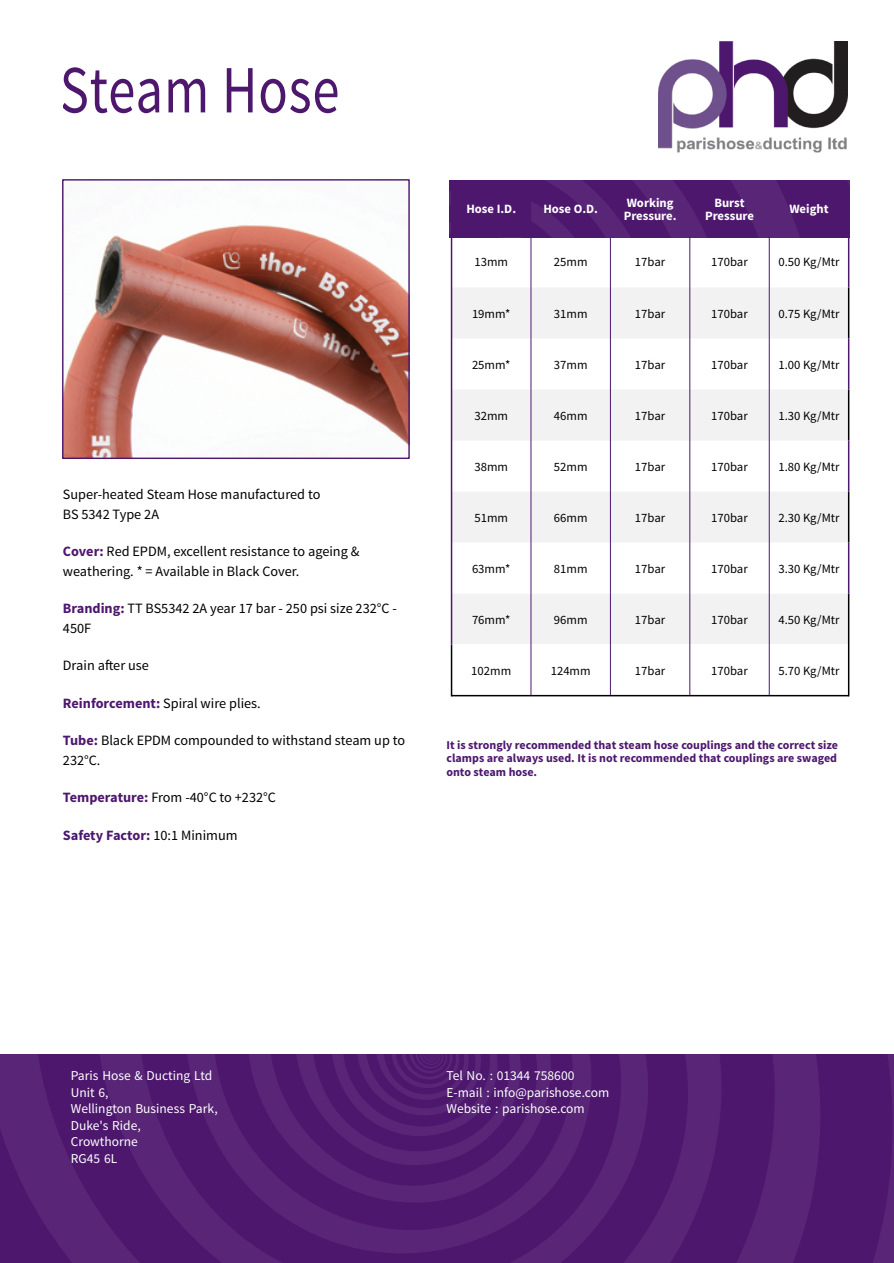
<style>
.page{position:relative;width:894px;height:1263px;background:#fff}
.page>*{position:absolute;margin:0;border:0;box-sizing:border-box;transform-origin:0 0}
.t1{font:67.5px "Source Sans Pro";letter-spacing:.015em;color:#4d176e;scale:.81 1}
.t2{font:14.25px "Source Sans Pro";color:#000}
.t3{font:700 14.25px "Source Sans Pro";color:#4d176e}
.t4{font:13.5px "Source Sans Pro";color:#fff}
.t5{font:12.75px "Source Sans Pro";color:#000}
.t6{font:700 12.75px "Source Sans Pro";color:#fff}
.t7{font:700 12px "Source Sans Pro";color:#4d176e}
.s1{font-weight:700;color:#4d176e}
.s2{font-weight:400;color:#000}
</style>
<div class="page">
<svg style="left:0;top:1054px;width:894px;height:209px;background:#511c71"></svg>
<img style="left:659px;top:42px;width:189px;height:111px">
<svg style="left:450px;top:180px;width:400px;height:57px;background:#511c71"></svg>
<img style="left:64px;top:225px;width:344px;height:232px">
<div style="left:62px;top:179px;width:348px;height:280px;border:1px solid #4d176e"></div>
<div style="left:452px;top:181px;width:79px;height:55px;background:#4d176e"></div>
<svg style="left:452px;top:287px;width:396px;height:358px;fill:#f2f2f2"></svg>
<hr style="left:848px;top:287px;width:1px;height:52px;background:#000">
<hr style="left:848px;top:390px;width:1px;height:51px;background:#000">
<hr style="left:848px;top:492px;width:1px;height:51px;background:#000">
<hr style="left:848px;top:594px;width:1px;height:102px;background:#000">
<hr style="left:451px;top:645px;width:1px;height:51px;background:#000">
<hr style="left:531px;top:236px;width:1px;height:459px;background:#4d176e">
<hr style="left:610px;top:236px;width:1px;height:459px;background:#4d176e">
<hr style="left:690px;top:236px;width:1px;height:459px;background:#4d176e">
<hr style="left:769px;top:236px;width:1px;height:459px;background:#4d176e">
<hr style="left:451px;top:236px;width:1px;height:409px;background:#4d176e">
<hr style="left:848px;top:236px;width:1px;height:51px;background:#4d176e">
<hr style="left:848px;top:339px;width:1px;height:51px;background:#4d176e">
<hr style="left:848px;top:441px;width:1px;height:51px;background:#4d176e">
<hr style="left:848px;top:543px;width:1px;height:51px;background:#4d176e">
<hr style="left:452px;top:695px;width:397px;height:1px;background:#000">
<p class="t1" style="left:60px;top:62px;width:347px">Steam Hose</p>
<p class="t2" style="left:63px;top:488px;width:259px">Super-heated Steam Hose manufactured to</p>
<p class="t2" style="left:63px;top:508px;width:98px">BS 5342 Type 2A</p>
<p class="t2" style="left:63px;top:545px;width:298px"><span class="s1">Cover:</span> Red EPDM, excellent resistance to ageing &amp;</p>
<p class="t2" style="left:63px;top:565px;width:238px">weathering. * = Available in Black Cover.</p>
<p class="t2" style="left:63px;top:602px;width:336px"><span class="s1">Branding:</span> TT BS5342 2A year 17 bar - 250 psi size 232°C -</p>
<p class="t2" style="left:63px;top:622px;width:30px">450F</p>
<p class="t2" style="left:63px;top:659px;width:88px">Drain after use</p>
<p class="t2" style="left:63px;top:697px;width:199px"><span class="s1">Reinforcement:</span> Spiral wire plies.</p>
<p class="t2" style="left:63px;top:734px;width:344px"><span class="s1">Tube:</span> Black EPDM compounded to withstand steam up to</p>
<p class="t2" style="left:63px;top:754px;width:39px">232°C.</p>
<p class="t2" style="left:63px;top:791px;width:215px"><span class="s1">Temperature:</span> From -40°C to +232°C</p>
<p class="t3" style="left:63px;top:829px;width:176px">Safety Factor: <span class="s2">10:1 Minimum</span></p>
<p class="t6" style="left:466px;top:204px;width:51px">Hose I.D.</p>
<p class="t6" style="left:543px;top:204px;width:56px">Hose O.D.</p>
<p class="t6" style="left:627px;top:197px;width:48px">Working</p>
<p class="t6" style="left:624px;top:210px;width:54px">Pressure.</p>
<p class="t6" style="left:714px;top:197px;width:32px">Burst</p>
<p class="t6" style="left:705px;top:210px;width:51px">Pressure</p>
<p class="t6" style="left:789px;top:204px;width:41px">Weight</p>
<p class="t5" style="left:474px;top:257px;width:35px">13mm</p>
<p class="t5" style="left:554px;top:257px;width:35px">25mm</p>
<p class="t5" style="left:635px;top:257px;width:32px">17bar</p>
<p class="t5" style="left:711px;top:257px;width:38px">170bar</p>
<p class="t5" style="left:778px;top:257px;width:63px">0.50 Kg/Mtr</p>
<p class="t5" style="left:472px;top:308px;width:40px">19mm*</p>
<p class="t5" style="left:554px;top:308px;width:35px">31mm</p>
<p class="t5" style="left:635px;top:308px;width:32px">17bar</p>
<p class="t5" style="left:711px;top:308px;width:38px">170bar</p>
<p class="t5" style="left:778px;top:308px;width:63px">0.75 Kg/Mtr</p>
<p class="t5" style="left:472px;top:359px;width:40px">25mm*</p>
<p class="t5" style="left:554px;top:359px;width:35px">37mm</p>
<p class="t5" style="left:635px;top:359px;width:32px">17bar</p>
<p class="t5" style="left:711px;top:359px;width:38px">170bar</p>
<p class="t5" style="left:778px;top:359px;width:63px">1.00 Kg/Mtr</p>
<p class="t5" style="left:474px;top:410px;width:35px">32mm</p>
<p class="t5" style="left:554px;top:410px;width:35px">46mm</p>
<p class="t5" style="left:635px;top:410px;width:32px">17bar</p>
<p class="t5" style="left:711px;top:410px;width:38px">170bar</p>
<p class="t5" style="left:778px;top:410px;width:63px">1.30 Kg/Mtr</p>
<p class="t5" style="left:474px;top:461px;width:35px">38mm</p>
<p class="t5" style="left:554px;top:461px;width:35px">52mm</p>
<p class="t5" style="left:635px;top:461px;width:32px">17bar</p>
<p class="t5" style="left:711px;top:461px;width:38px">170bar</p>
<p class="t5" style="left:778px;top:461px;width:63px">1.80 Kg/Mtr</p>
<p class="t5" style="left:474px;top:512px;width:35px">51mm</p>
<p class="t5" style="left:554px;top:512px;width:35px">66mm</p>
<p class="t5" style="left:635px;top:512px;width:32px">17bar</p>
<p class="t5" style="left:711px;top:512px;width:38px">170bar</p>
<p class="t5" style="left:778px;top:512px;width:63px">2.30 Kg/Mtr</p>
<p class="t5" style="left:472px;top:563px;width:40px">63mm*</p>
<p class="t5" style="left:554px;top:563px;width:35px">81mm</p>
<p class="t5" style="left:635px;top:563px;width:32px">17bar</p>
<p class="t5" style="left:711px;top:563px;width:38px">170bar</p>
<p class="t5" style="left:778px;top:563px;width:63px">3.30 Kg/Mtr</p>
<p class="t5" style="left:472px;top:614px;width:40px">76mm*</p>
<p class="t5" style="left:554px;top:614px;width:35px">96mm</p>
<p class="t5" style="left:635px;top:614px;width:32px">17bar</p>
<p class="t5" style="left:711px;top:614px;width:38px">170bar</p>
<p class="t5" style="left:778px;top:614px;width:63px">4.50 Kg/Mtr</p>
<p class="t5" style="left:471px;top:665px;width:41px">102mm</p>
<p class="t5" style="left:551px;top:665px;width:41px">124mm</p>
<p class="t5" style="left:635px;top:665px;width:32px">17bar</p>
<p class="t5" style="left:711px;top:665px;width:38px">170bar</p>
<p class="t5" style="left:778px;top:665px;width:63px">5.70 Kg/Mtr</p>
<p class="t7" style="left:446px;top:740px;width:393px">It is strongly recommended that steam hose couplings and the correct size</p>
<p class="t7" style="left:446px;top:753px;width:392px">clamps are always used. It is not recommended that couplings are swaged</p>
<p class="t7" style="left:446px;top:767px;width:92px">onto steam hose.</p>
<p class="t4" style="left:71px;top:1070px;width:143px">Paris Hose &amp; Ducting Ltd</p>
<p class="t4" style="left:71px;top:1086px;width:39px">Unit 6,</p>
<p class="t4" style="left:71px;top:1103px;width:148px">Wellington Business Park,</p>
<p class="t4" style="left:71px;top:1119px;width:71px">Duke's Ride,</p>
<p class="t4" style="left:71px;top:1136px;width:69px">Crowthorne</p>
<p class="t4" style="left:71px;top:1152px;width:48px">RG45 6L</p>
<p class="t4" style="left:446px;top:1070px;width:129px">Tel No. : 01344 758600</p>
<p class="t4" style="left:446px;top:1086px;width:164px">E-mail : info@parishose.com</p>
<p class="t4" style="left:446px;top:1103px;width:140px">Website : parishose.com</p>
</div>
